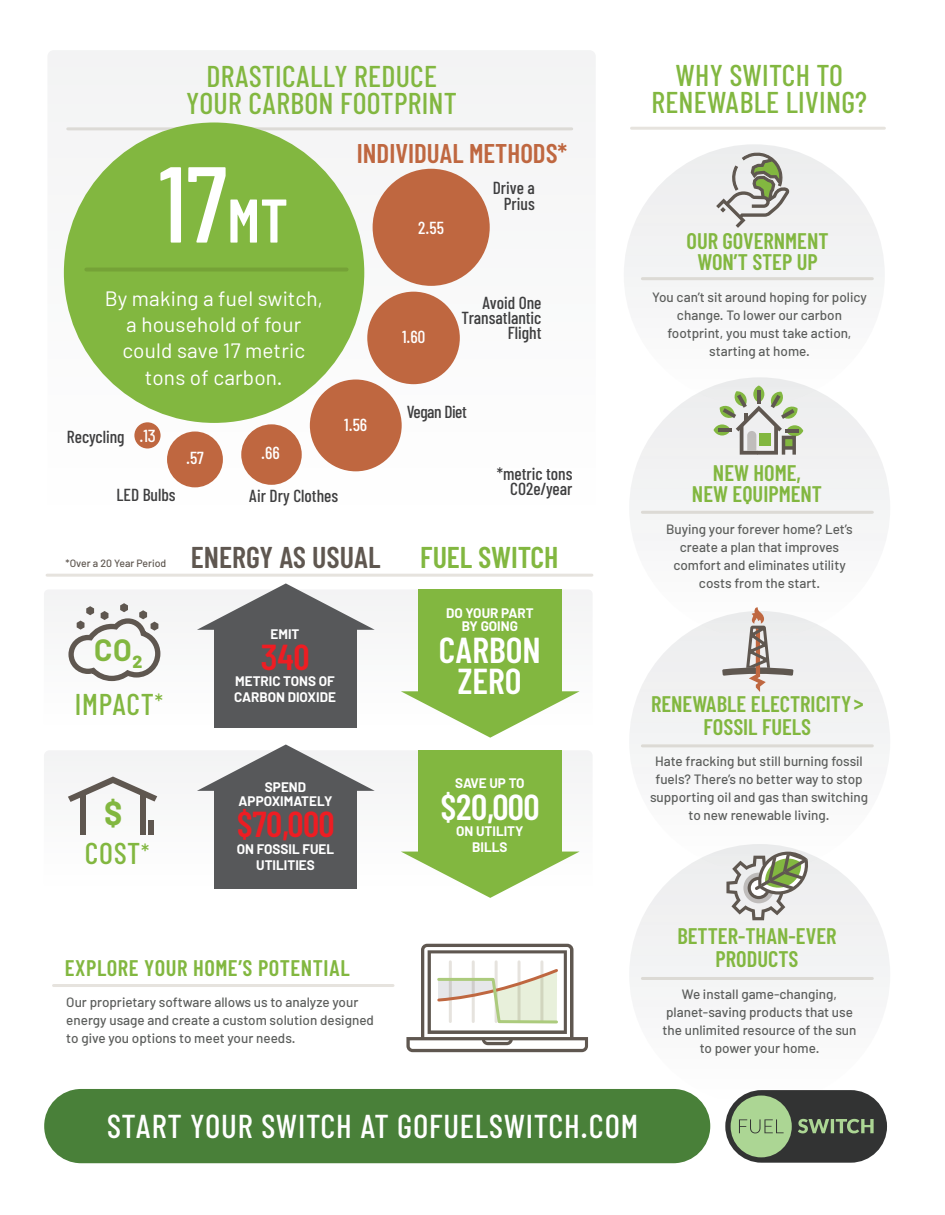
<style>
.page{position:relative;width:945px;height:1215px;background:#fff}
.page>*{position:absolute;margin:0;border:0;box-sizing:border-box;transform-origin:0 0}
.t1{font:500 107.7px "Barlow Condensed";color:#fff}
.t2{font:600 36px/31.5px "Barlow Condensed";color:#fff;text-align:center}
.t3{font:600 36px "Barlow Condensed";color:#ee1d23}
.t4{font:500 33px "Barlow Condensed";letter-spacing:.025em;color:#fff}
.t5{font:700 33px "Barlow";color:#82b740}
.t6{font:500 30px/27px "Barlow Condensed";letter-spacing:.01em;color:#82b740;text-align:center}
.t7{font:600 30px "Barlow Condensed";color:#5f5750}
.t8{font:600 30px "Barlow Condensed";color:#82b740}
.t9{font:700 30px "Barlow";color:#82b740}
.t10{font:600 27px "Barlow Condensed";color:#bf6740}
.t11{font:600 22.5px/21px "Barlow Condensed";color:#82b740;text-align:center}
.t12{font:600 22.5px "Barlow Condensed";letter-spacing:.025em;color:#82b740}
.t13{font:20.7px/26.4px "Barlow";letter-spacing:.01em;color:#fff;text-align:center}
.t14{font:500 17.4px/15.5px "Barlow Condensed";color:#3e3e3f;text-align:right}
.t15{font:500 17.4px "Barlow Condensed";color:#fff}
.t16{font:500 17.4px "Barlow Condensed";letter-spacing:-.025em;color:#3e3e3f}
.t17{font:500 13.5px/18px "Barlow";color:#5c5e5c;text-align:center}
.t18{font:700 13.5px/16.2px "Barlow";color:#fff;text-align:center}
.t19{font:500 10.5px "Barlow";color:#5f5750}
.s1{font-weight:600;font-size:61.5px}
.s2{font-size:22.5px}
</style>
<div class="page">
<div style="left:44px;top:589px;width:549px;height:139px;background:#f9fafa;border-radius:5px"></div>
<div style="left:44px;top:750px;width:549px;height:139px;background:#f9f9f9;border-radius:6px"></div>
<div style="left:44px;top:1089px;width:666px;height:74px;background:#498039;border-radius:37px"></div>
<div style="left:624px;top:144px;width:261px;height:261px;background:#f4f5f5;border-radius:50%"></div>
<div style="left:629px;top:377px;width:261px;height:261px;background:#f4f5f5;border-radius:50%"></div>
<div style="left:629px;top:611px;width:261px;height:261px;background:#f4f5f5;border-radius:50%"></div>
<div style="left:629px;top:844px;width:261px;height:261px;background:#f4f5f5;border-radius:50%"></div>
<hr style="left:47px;top:574px;width:545px;height:3px;background:#e6e3de">
<hr style="left:54px;top:984px;width:339px;height:3px;background:#e6e3de">
<hr style="left:632px;top:127px;width:252px;height:3px;background:#e6e3de">
<hr style="left:642px;top:277px;width:230px;height:3px;background:#e6e3de">
<hr style="left:642px;top:511px;width:230px;height:3px;background:#e6e3de">
<hr style="left:642px;top:977px;width:230px;height:3px;background:#e6e3de">
<svg style="left:753px;top:386px;width:11px;height:17px"></svg>
<hr style="left:757px;top:390px;width:4px;height:13px;background:#5f5750">
<svg style="left:714px;top:424px;width:17px;height:12px"></svg>
<hr style="left:718px;top:428px;width:13px;height:4px;background:#5f5750">
<svg style="left:786px;top:425px;width:17px;height:11px"></svg>
<hr style="left:785px;top:429px;width:14px;height:4px;background:#5f5750">
<svg style="left:719px;top:391px;width:79px;height:64px"></svg>
<div style="left:784px;top:438px;width:10px;height:9px;background:#82b740"></div>
<div style="left:782px;top:436px;width:14px;height:20px;border:3px solid #5f5750"></div>
<svg style="left:783px;top:446px;width:11px;height:4px"></svg>
<svg style="left:726px;top:851px;width:82px;height:69px"></svg>
<svg style="left:716px;top:152px;width:74px;height:76px"></svg>
<hr style="left:642px;top:744px;width:230px;height:3px;background:#e6e3de">
<svg style="left:722px;top:607px;width:71px;height:85px"></svg>
<div style="left:215px;top:622px;width:142px;height:106px;background:#57585a"></div>
<svg style="left:197px;top:583px;width:178px;height:47px"></svg>
<div style="left:419px;top:589px;width:143px;height:105px;background:#82b740"></div>
<svg style="left:401px;top:691px;width:179px;height:47px"></svg>
<div style="left:419px;top:750px;width:143px;height:104px;background:#82b740"></div>
<svg style="left:402px;top:852px;width:177px;height:46px"></svg>
<div style="left:215px;top:783px;width:142px;height:106px;background:#57585a"></div>
<svg style="left:197px;top:745px;width:178px;height:46px"></svg>
<div style="left:80px;top:793px;width:6px;height:42px;background:#5f5750"></div>
<div style="left:140px;top:793px;width:6px;height:42px;background:#5f5750"></div>
<svg style="left:68px;top:777px;width:89px;height:25px"></svg>
<div style="left:148px;top:820px;width:6px;height:14px;background:#5f5750"></div>
<svg style="left:68px;top:603px;width:93px;height:79px"></svg>
<svg style="left:406px;top:944px;width:182px;height:108px"></svg>
<svg style="left:725px;top:1090px;width:162px;height:73px;background:#6a7764"></svg>
<div style="left:47px;top:50px;width:549px;height:465px;background:#f8f9f9;border-radius:6px"></div>
<hr style="left:68px;top:127px;width:504px;height:3px;background:#e6e3de">
<div style="left:64px;top:123px;width:300px;height:300px;background:#82b740;border-radius:50%"></div>
<hr style="left:86px;top:268px;width:261px;height:3px;background:#e6e3de">
<div style="left:134px;top:422px;width:27px;height:27px;background:#bf6740;border-radius:50%"></div>
<div style="left:167px;top:432px;width:56px;height:55px;background:#bf6740;border-radius:50%"></div>
<div style="left:241px;top:424px;width:61px;height:61px;background:#bf6740;border-radius:50%"></div>
<div style="left:310px;top:380px;width:92px;height:91px;background:#bf6740;border-radius:50%"></div>
<div style="left:367px;top:292px;width:93px;height:92px;background:#bf6740;border-radius:50%"></div>
<div style="left:373px;top:169px;width:117px;height:117px;background:#bf6740;border-radius:50%"></div>
<h3 class="t6" style="left:186px;top:62px;width:272px">DRASTICALLY REDUCE<br>YOUR CARBON FOOTPRINT</h3>
<h1 class="t1" style="left:158px;top:137px;width:131px">17<span class="s1">MT</span></h1>
<h3 class="t13" style="left:105px;top:284px;width:220px">By making a fuel switch, a household of four could save 17 metric tons of carbon.</h3>
<p class="t14" style="left:67px;top:429px;width:59px">Recycling</p>
<p class="t15" style="left:139px;top:425px;width:18px">.13</p>
<p class="t15" style="left:186px;top:447px;width:19px">.57</p>
<p class="t15" style="left:261px;top:442px;width:20px">.66</p>
<h3 class="t10" style="left:357px;top:136px;width:212px">INDIVIDUAL METHODS*</h3>
<p class="t15" style="left:344px;top:414px;width:25px">1.56</p>
<p class="t15" style="left:418px;top:217px;width:27px">2.55</p>
<p class="t14" style="left:493px;top:180px;width:43px">Drive a<br>Prius</p>
<p class="t15" style="left:402px;top:325px;width:25px">1.60</p>
<p class="t14" style="left:462px;top:294px;width:81px">Avoid One<br>Transatlantic<br>Flight</p>
<p class="t16" style="left:407px;top:401px;width:62px">Vegan Diet</p>
<p class="t14" style="left:116px;top:486px;width:61px">LED Bulbs</p>
<p class="t14" style="left:249px;top:488px;width:91px">Air Dry Clothes</p>
<p class="t14" style="left:497px;top:465px;width:77px">*metric tons<br>CO2e/year</p>
<p class="t19" style="left:66px;top:557px;width:102px">*Over a 20 Year Period</p>
<h3 class="t9" style="left:94px;top:631px;width:50px">CO<sub>2</sub></h3>
<h3 class="t6" style="left:75px;top:689px;width:90px">IMPACT<span class="s2">*</span></h3>
<h3 class="t5" style="left:104px;top:792px;width:20px">$</h3>
<h3 class="t6" style="left:85px;top:839px;width:66px">COST<span class="s2">*</span></h3>
<h3 class="t7" style="left:191px;top:538px;width:191px">ENERGY AS USUAL</h3>
<h3 class="t8" style="left:420px;top:538px;width:140px">FUEL SWITCH</h3>
<p class="t18" style="left:271px;top:625px;width:30px">EMIT</p>
<h2 class="t3" style="left:261px;top:635px;width:50px">340</h2>
<p class="t18" style="left:234px;top:673px;width:103px;text-align:left">METRIC TONS OF<br>CARBON DIOXIDE</p>
<p class="t18" style="left:239px;top:781px;width:95px;line-height:13.5px">SPEND<br>APPOXIMATELY</p>
<h2 class="t3" style="left:237px;top:802px;width:99px">$70,000</h2>
<p class="t18" style="left:237px;top:840px;width:99px">ON FOSSIL FUEL<br>UTILITIES</p>
<p class="t18" style="left:446px;top:606px;width:89px;line-height:13.5px">DO YOUR PART<br>BY GOING</p>
<h2 class="t2" style="left:439px;top:633px;width:103px">CARBON<br>ZERO</h2>
<p class="t18" style="left:455px;top:775px;width:71px">SAVE UP TO</p>
<h2 class="t2" style="left:440px;top:790px;width:100px">$20,000</h2>
<p class="t18" style="left:456px;top:823px;width:69px">ON UTILITY<br>BILLS</p>
<h3 class="t12" style="left:65px;top:954px;width:287px">EXPLORE YOUR HOME’S POTENTIAL</h3>
<p class="t17" style="left:66px;top:993px;width:309px;text-align:left">Our proprietary software allows us to analyze your energy usage and create a custom solution designed to give you options to meet your needs.</p>
<h3 class="t6" style="left:652px;top:61px;width:217px">WHY SWITCH TO<br>RENEWABLE LIVING?</h3>
<h3 class="t11" style="left:686px;top:229px;width:144px">OUR GOVERNMENT<br>WON’T STEP UP</h3>
<p class="t17" style="left:652px;top:288px;width:216px">You can’t sit around hoping for policy change. To lower our carbon footprint, you must take action, starting at home.</p>
<h3 class="t11" style="left:692px;top:462px;width:132px">NEW HOME,<br>NEW EQUIPMENT</h3>
<p class="t17" style="left:666px;top:520px;width:188px">Buying your forever home? Let’s create a plan that improves comfort and eliminates utility costs from the start.</p>
<h3 class="t11" style="left:651px;top:692px;width:214px;line-height:22.5px">RENEWABLE ELECTRICITY &gt;<br>FOSSIL FUELS</h3>
<p class="t17" style="left:650px;top:752px;width:220px">Hate fracking but still burning fossil fuels? There’s no better way to stop supporting oil and gas than switching to new renewable living.</p>
<h3 class="t11" style="left:678px;top:925px;width:160px;line-height:22.5px">BETTER-THAN-EVER<br>PRODUCTS</h3>
<p class="t17" style="left:663px;top:985px;width:196px">We install game-changing, planet-saving products that use the unlimited resource of the sun to power your home.</p>
<h3 class="t4" style="left:107px;top:1105px;width:533px">START YOUR SWITCH AT GOFUELSWITCH.COM</h3>
</div>
